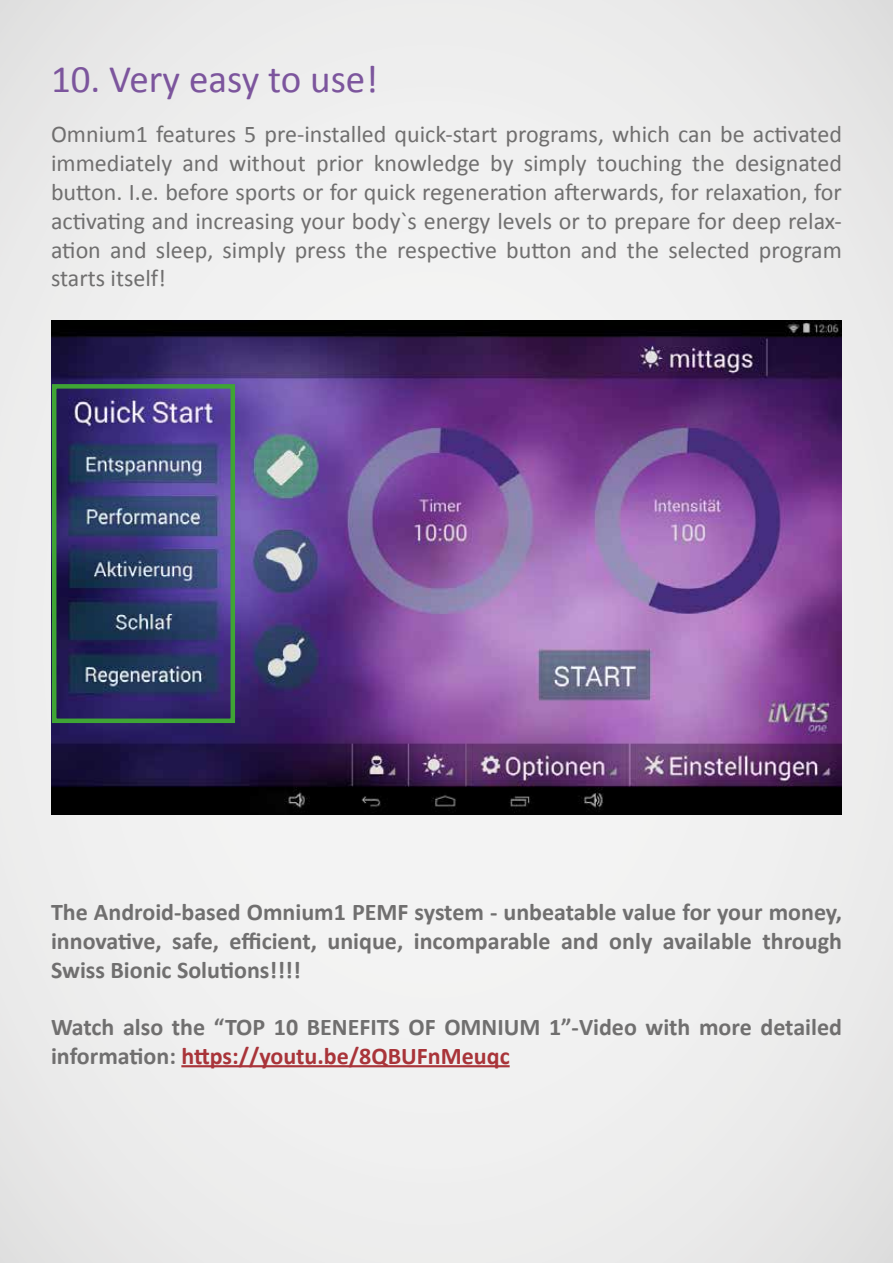
<style>
.page{position:relative;width:893px;height:1263px;background:#eee}
.page>*{position:absolute;margin:0;border:0;box-sizing:border-box;transform-origin:0 0}
.t1{font:39px "Calibri";color:#7c559d}
.t2{font:24px/28.8px "Calibri";color:#706f6f;text-align:justify}
.t3{font:700 24px/28.8px "Calibri";color:#706f6f;text-align:justify}
.s1{color:#a93439}
</style>
<div class="page">
<hr style="left:181px;top:1065px;width:329px;height:2px;background:#a93439">
<img style="left:51px;top:320px;width:791px;height:494px">
<div style="left:52px;top:384px;width:183px;height:339px;border:4px solid #3fa535"></div>
<h1 class="t1" style="left:51px;top:55px;width:329px">10. Very easy to use!</h1>
<p class="t2" style="left:51px;top:120px;width:792px">Omnium1 features 5 pre-installed quick-start programs, which can be activated immediately and without prior knowledge by simply touching the designated button. I.e. before sports or for quick regeneration afterwards, for relaxation, for activating and increasing your body`s energy levels or to prepare for deep relax&shy;ation and sleep, simply press the respective button and the selected program starts itself!</p>
<p class="t3" style="left:51px;top:898px;width:792px">The Android-based Omnium1 PEMF system - unbeatable value for your money, innovative, safe, efficient, unique, incomparable and only available through Swiss Bionic Solutions!!!!</p>
<p class="t3" style="left:51px;top:1013px;width:792px">Watch also the “TOP 10 BENEFITS OF OMNIUM 1”-Video with more detailed information: <span class="s1">https://youtu.be/8QBUFnMeuqc</span></p>
</div>
